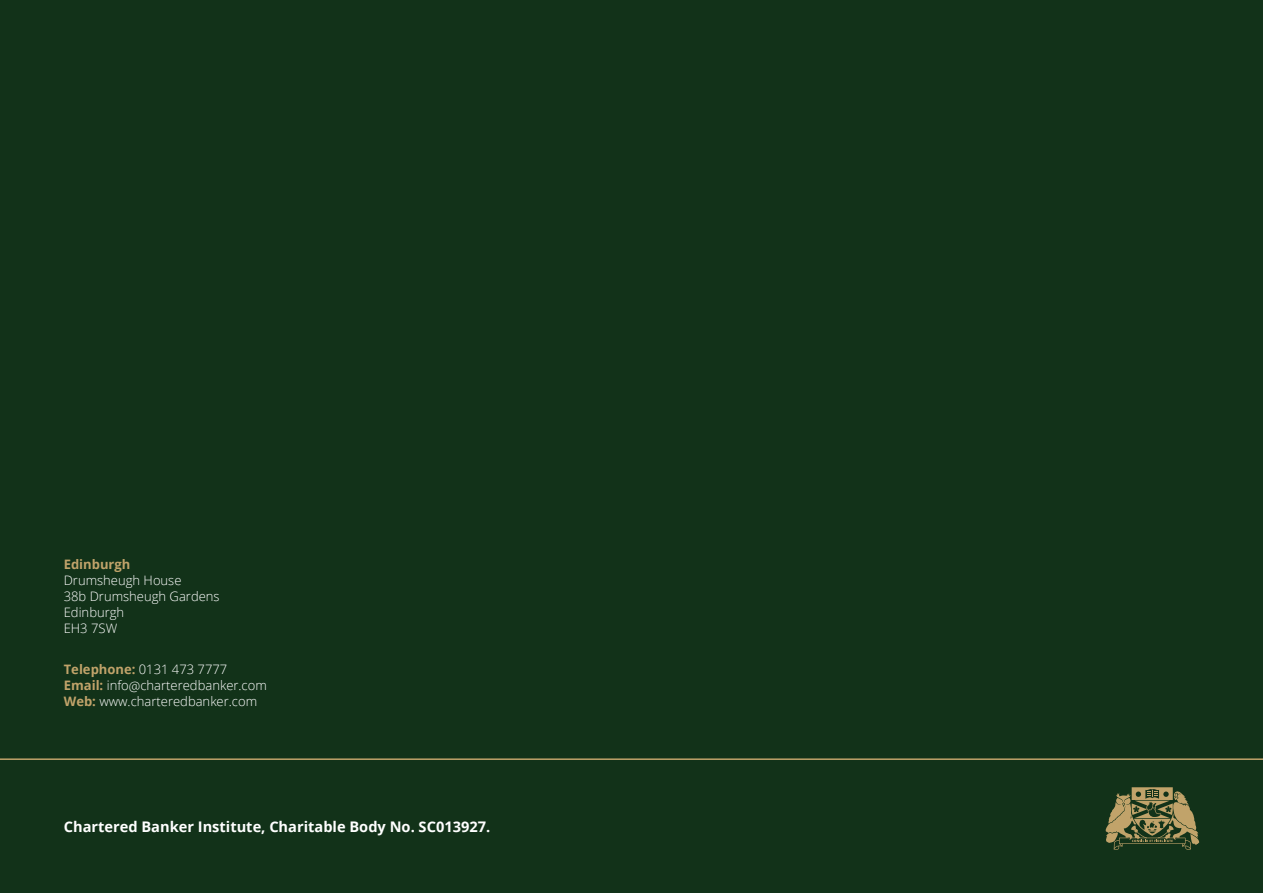
<style>
.page{position:relative;width:1263px;height:893px;background:#123219}
.page>*{position:absolute;margin:0;border:0;box-sizing:border-box;transform-origin:0 0}
.t1{font:700 14.55px "Open Sans";color:#fff}
.t2{font:300 13.05px/16px "Open Sans";color:#fff}
.t3{font:700 13.05px "Open Sans";color:#c1a36a}
.s1{font-weight:700;color:#c1a36a}
</style>
<div class="page">
<svg style="left:1105px;top:787px;width:94px;height:63px"></svg>
<hr style="left:0;top:758px;width:1263px;height:2px;background:#c1a36a">
<p class="t3" style="left:64px;top:555px;width:68px">Edinburgh</p>
<p class="t2" style="left:64px;top:572px;width:157px">Drumsheugh House<br>38b Drumsheugh Gardens<br>Edinburgh<br>EH3 7SW</p>
<p class="t2" style="left:64px;top:661px;width:205px"><span class="s1">Telephone:</span> 0131 473 7777<br><span class="s1">Email:</span> info@charteredbanker.com<br><span class="s1">Web:</span> www.charteredbanker.com</p>
<p class="t1" style="left:64px;top:816px;width:428px">Chartered Banker Institute, Charitable Body No. SC013927.</p>
</div>
